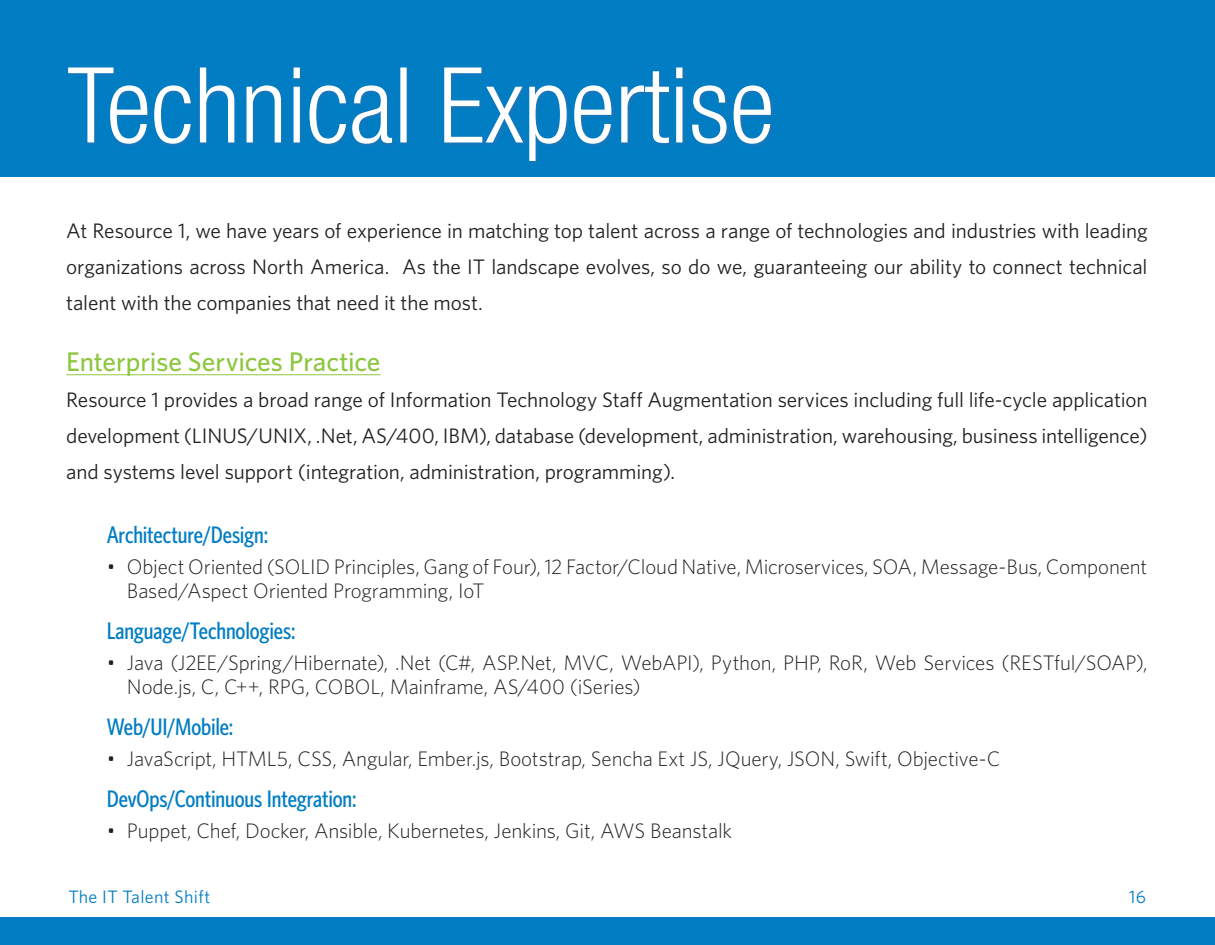
<style>
.page{position:relative;width:1215px;height:945px;background:#fff}
.page>*{position:absolute;margin:0;border:0;box-sizing:border-box;transform-origin:0 0}
.t1{font:500 27px "Whitney";letter-spacing:-.005em;color:#8dc63f}
.t2{font:500 24px "Whitney Condensed";letter-spacing:-.005em;color:#007dc3}
.t3{font:21px/36px "Whitney";letter-spacing:-.005em;color:#231f20;text-align:justify}
.t4{font:300 21px/24px "Whitney";letter-spacing:-.01em;color:#231f20}
.t5{font:18px "Whitney";letter-spacing:.02em;color:#007dc3}
</style>
<div class="page">
<div style="left:0;top:917px;width:1215px;height:28px;background:#007dc3"></div>
<hr style="left:66px;top:374px;width:315px;height:1px;background:#8dc63f">
<div style="left:0;top:0;width:1215px;height:176px;background:#007dc3"></div>
<svg style="left:68px;top:67px;width:703px;height:94px"></svg>
<p class="t3" style="left:66px;top:212px;width:1083px">At Resource 1, we have years of experience in matching top talent across a range of technologies and industries with leading organizations across North America. As the IT landscape evolves, so do we, guaranteeing our ability to connect technical talent with the companies that need it the most.</p>
<p class="t1" style="left:66px;top:345px;width:316px">Enterprise Services Practice</p>
<p class="t3" style="left:66px;top:381px;width:1083px">Resource 1 provides a broad range of Information Technology Staff Augmentation services including full life-cycle application development (LINUS/UNIX, .Net, AS/400, IBM), database (development, administration, warehousing, business intelligence) and systems level support (integration, administration, programming).</p>
<p class="t2" style="left:107px;top:521px;width:163px">Architecture/Design:</p>
<p class="t4" style="left:127px;top:554px;width:1022px;text-indent:-20px">• Object Oriented (SOLID Principles, Gang of Four), 12 Factor/Cloud Native, Microservices, SOA, Message-Bus, Component<br>Based/Aspect Oriented Programming, IoT</p>
<p class="t2" style="left:107px;top:617px;width:190px">Language/Technologies:</p>
<p class="t4" style="left:127px;top:650px;width:1022px;text-indent:-20px">• Java (J2EE/Spring/Hibernate), .Net (C#, ASP.Net, MVC, WebAPI), Python, PHP, RoR, Web Services (RESTful/SOAP),<br>Node.js, C, C++, RPG, COBOL, Mainframe, AS/400 (iSeries)</p>
<p class="t2" style="left:107px;top:713px;width:128px">Web/UI/Mobile:</p>
<p class="t4" style="left:107px;top:746px;width:895px">• JavaScript, HTML5, CSS, Angular, Ember.js, Bootstrap, Sencha Ext JS, JQuery, JSON, Swift, Objective-C</p>
<p class="t2" style="left:107px;top:785px;width:251px">DevOps/Continuous Integration:</p>
<p class="t4" style="left:107px;top:818px;width:627px">• Puppet, Chef, Docker, Ansible, Kubernetes, Jenkins, Git, AWS Beanstalk</p>
<p class="t5" style="left:68px;top:886px;width:144px">The IT Talent Shift</p>
<p class="t5" style="left:1129px;top:886px;width:18px">16</p>
</div>
